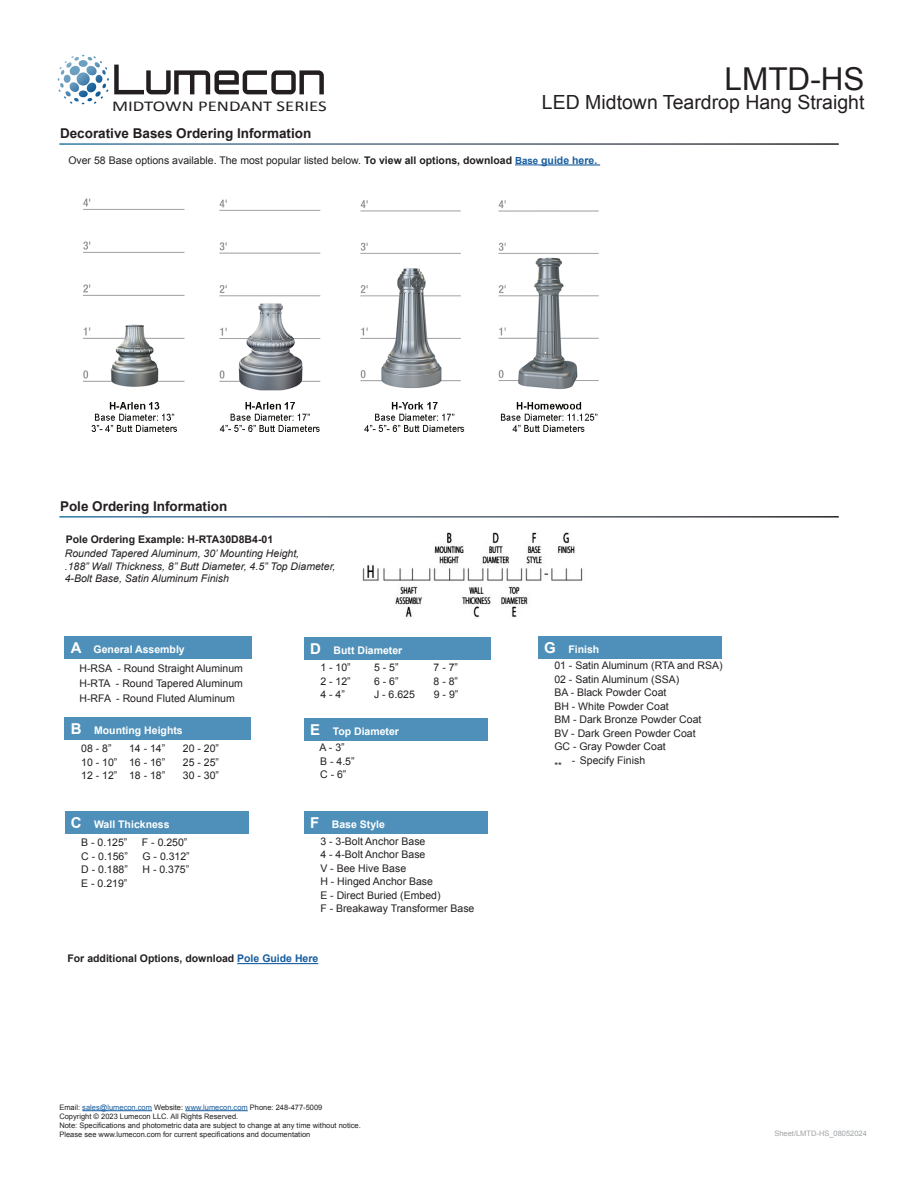
<style>
.page{position:relative;width:918px;height:1193px;background:#fff}
.page>*{position:absolute;margin:0;border:0;box-sizing:border-box;transform-origin:0 0}
.t1{font:31.5px "Arial";color:#231f20}
.t2{font:19.5px "Arial";color:#231f20}
.t3{font:15px "Calibri";color:#231f20;scale:1.25 1}
.t4{font:700 13.5px "Arial";color:#231f20}
.t5{font:10.5px/13.5px "Arial";color:#231f20}
.t6{font:italic 10.5px/12.6px "Arial";color:#231f20}
.t7{font:700 10.5px "Arial";color:#231f20}
.t8{font:700 10.5px "Arial";color:#fff}
.t9{font:9.6px "Arial";color:#231f20}
.t10{font:7.5px/9px "Arial";color:#231f20}
.t11{font:7.5px "Arial";color:#a1a3a6}
.s1{font-weight:700}
.s2{font-weight:700;font-size:9.75px;color:#175d9e}
.s3{font-weight:700;color:#175d9e}
.s4{font-weight:700;font-size:15px;color:#fff}
.s5{font-weight:700;color:#fff}
.s6{font-size:15px}
.s7{color:#175d9e}
</style>
<div class="page">
<hr style="left:82px;top:1110px;width:70px;height:1px;background:#175d9e">
<hr style="left:185px;top:1110px;width:63px;height:1px;background:#175d9e">
<hr style="left:237px;top:963px;width:81px;height:1px;background:#175d9e">
<img style="left:83px;top:198px;width:516px;height:234px">
<svg style="left:515px;top:164px;width:23px;height:1px"></svg>
<hr style="left:538px;top:164px;width:62px;height:1px;background:#175d9e">
<div style="left:65px;top:636px;width:187px;height:22px;background:#4e90b9"></div>
<div style="left:65px;top:717px;width:186px;height:22px;background:#4e90b9"></div>
<div style="left:304px;top:636px;width:186px;height:23px;background:#4e90b9"></div>
<div style="left:65px;top:810px;width:183px;height:23px;background:#4e90b9"></div>
<div style="left:304px;top:717px;width:184px;height:23px;background:#4e90b9"></div>
<div style="left:304px;top:811px;width:184px;height:23px;background:#4e90b9"></div>
<div style="left:538px;top:636px;width:184px;height:22px;background:#4e90b9"></div>
<img style="left:362px;top:532px;width:221px;height:86px">
<svg style="left:58px;top:55px;width:266px;height:49px"></svg>
<h3 class="t3" style="left:112px;top:96px;width:173px">MIDTOWN PENDANT SERIES</h3>
<h1 class="t1" style="left:725px;top:59px;width:141px">LMTD-HS</h1>
<h2 class="t2" style="left:542px;top:90px;width:324px">LED Midtown Teardrop Hang Straight</h2>
<p class="t4" style="left:60px;top:125px;width:253px">Decorative Bases Ordering Information</p>
<p class="t5" style="left:68px;top:153px;width:530px">Over 58 Base options available. The most popular listed below. <span class="s1">To view all options, download</span> <span class="s2">Base</span> <span class="s3">guide here.</span></p>
<p class="t4" style="left:60px;top:497px;width:169px">Pole Ordering Information</p>
<p class="t7" style="left:66px;top:532px;width:209px">Pole Ordering Example: H-RTA30D8B4-01</p>
<p class="t6" style="left:65px;top:547px;width:272px">Rounded Tapered Aluminum, 30’ Mounting Height,<br>.188” Wall Thickness, 8” Butt Diameter, 4.5” Top Diameter,<br>4-Bolt Base, Satin Aluminum Finish</p>
<p class="t5" style="left:80px;top:639px;width:165px;line-height:18.9px;text-indent:-9px"><span class="s4">A</span> <span class="s5">General Assembly<br></span>H-RSA - Round Straight Aluminum</p>
<p class="t5" style="left:80px;top:675px;width:165px;line-height:15px">H-RTA - Round Tapered Aluminum<br>H-RFA - Round Fluted Aluminum</p>
<p class="t8" style="left:71px;top:723px;width:113px"><span class="s6">B</span> Mounting Heights</p>
<p class="t5" style="left:81px;top:741px;width:32px">08 - 8”</p>
<p class="t5" style="left:129px;top:741px;width:38px">14 - 14”</p>
<p class="t5" style="left:183px;top:741px;width:38px">20 - 20”</p>
<p class="t5" style="left:81px;top:755px;width:86px">10 - 10” 16 - 16”</p>
<p class="t5" style="left:183px;top:755px;width:38px">25 - 25”</p>
<p class="t5" style="left:81px;top:768px;width:86px">12 - 12” 18 - 18”</p>
<p class="t5" style="left:183px;top:768px;width:38px">30 - 30”</p>
<p class="t8" style="left:71px;top:817px;width:100px"><span class="s6">C</span> Wall Thickness</p>
<p class="t5" style="left:81px;top:835px;width:48px">B - 0.125”</p>
<p class="t5" style="left:142px;top:835px;width:47px">F - 0.250”</p>
<p class="t5" style="left:81px;top:849px;width:48px">C - 0.156”</p>
<p class="t5" style="left:143px;top:849px;width:49px">G - 0.312”</p>
<p class="t5" style="left:81px;top:862px;width:48px">D - 0.188”</p>
<p class="t5" style="left:143px;top:862px;width:48px">H - 0.375”</p>
<p class="t5" style="left:81px;top:876px;width:48px">E - 0.219”</p>
<p class="t8" style="left:310px;top:643px;width:94px"><span class="s6">D</span> Butt Diameter</p>
<p class="t5" style="left:320px;top:660px;width:32px">1 - 10”</p>
<p class="t5" style="left:374px;top:660px;width:26px">5 - 5”</p>
<p class="t5" style="left:434px;top:660px;width:26px">7 - 7”</p>
<p class="t5" style="left:320px;top:674px;width:32px">2 - 12”</p>
<p class="t5" style="left:374px;top:674px;width:26px">6 - 6”</p>
<p class="t5" style="left:434px;top:674px;width:26px">8 - 8”</p>
<p class="t5" style="left:320px;top:687px;width:26px">4 - 4”</p>
<p class="t5" style="left:374px;top:687px;width:42px">J - 6.625</p>
<p class="t5" style="left:434px;top:687px;width:26px">9 - 9”</p>
<p class="t8" style="left:310px;top:724px;width:90px"><span class="s6">E</span> Top Diameter</p>
<p class="t5" style="left:320px;top:741px;width:37px">A - 3”<br>B - 4.5”<br>C - 6”</p>
<p class="t8" style="left:310px;top:817px;width:76px"><span class="s6">F</span> Base Style</p>
<p class="t5" style="left:320px;top:834px;width:156px">3 - 3-Bolt Anchor Base<br>4 - 4-Bolt Anchor Base<br>V - Bee Hive Base<br>H - Hinged Anchor Base<br>E - Direct Buried (Embed)<br>F - Breakaway Transformer Base</p>
<p class="t7" style="left:68px;top:951px;width:252px">For additional Options, download <span class="s7">Pole Guide Here</span></p>
<p class="t10" style="left:59px;top:1102px;width:303px">Email: <span class="s7">sales@lumecon.com</span> Website: <span class="s7">www.lumecon.com</span> Phone: 248-477-5009<br>Copyright © 2023 Lumecon LLC. All Rights Reserved.<br>Note: Specifications and photometric data are subject to change at any time without notice.<br>Please see www.lumecon.com for current specifications and documentation</p>
<p class="t8" style="left:544px;top:642px;width:57px"><span class="s6">G</span> Finish</p>
<p class="t5" style="left:554px;top:659px;width:170px">01 - Satin Aluminum (RTA and RSA)<br>02 - Satin Aluminum (SSA)<br>BA - Black Powder Coat<br>BH - White Powder Coat<br>BM - Dark Bronze Powder Coat<br>BV - Dark Green Powder Coat<br>GC - Gray Powder Coat</p>
<p class="t9" style="left:554px;top:759px;width:9px">**</p>
<p class="t5" style="left:572px;top:753px;width:75px">- Specify Finish</p>
<p class="t11" style="left:774px;top:1128px;width:94px">Sheet/LMTD-HS_08052024</p>
</div>
